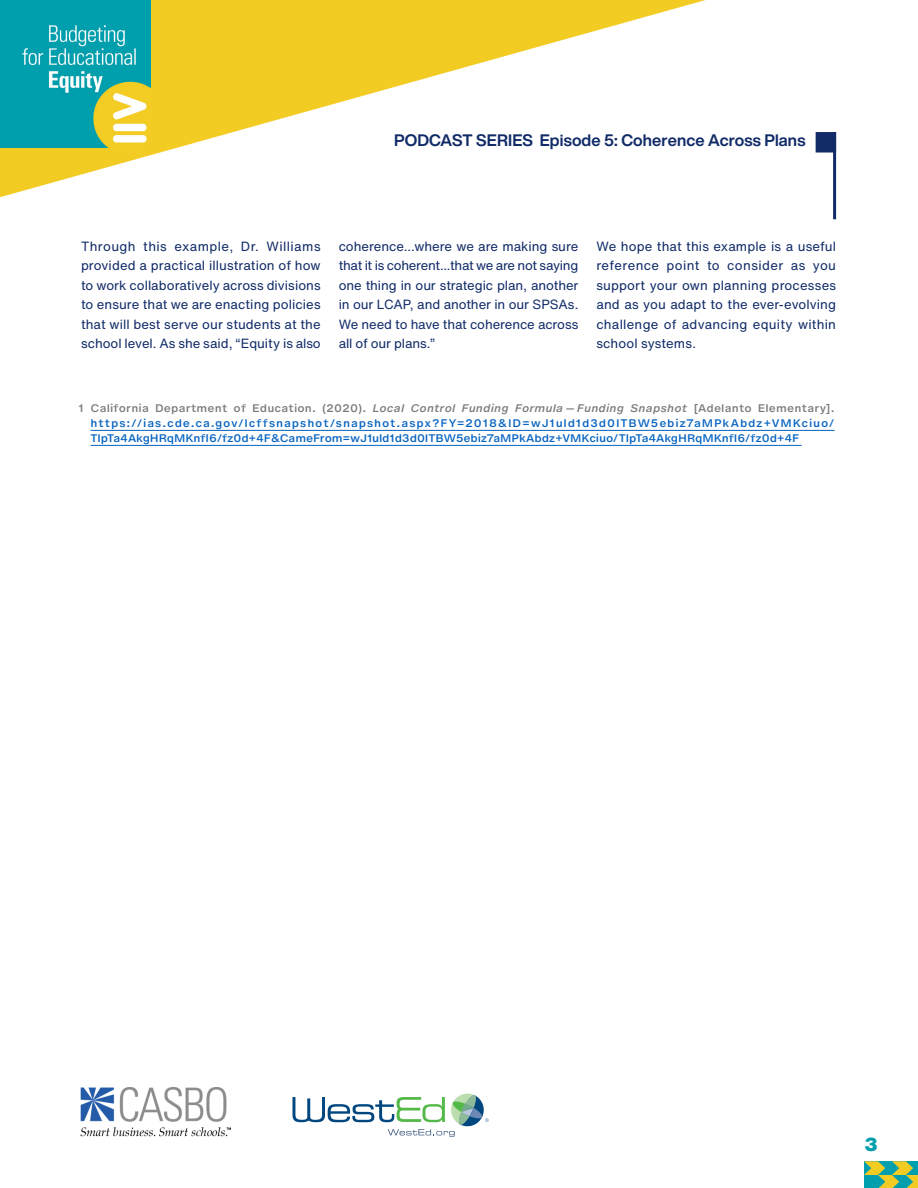
<style>
.page{position:relative;width:918px;height:1188px;background:#fff}
.page>*{position:absolute;margin:0;border:0;box-sizing:border-box;transform-origin:0 0}
.t1{font:800 18px "Helvetica Now Micro";color:#009fad}
.t2{font:700 16.35px "Helvetica Now Display";letter-spacing:.005em;color:#112b68}
.Body{font:13.2px/19.5px "Helvetica Now Text";color:#112b68;text-align:justify}
.Footnote_text{font:500 10.5px/15px "Helvetica Now Micro";letter-spacing:-.015em;color:#0563c1;text-align:justify}
.Footnote_text-2{font:500 10.5px "Helvetica Now Micro";color:#797a7d}
.s1{color:#797a7d}
.s2{font-style:italic;color:#797a7d}
</style>
<div class="page">
<svg style="left:0;top:0;width:837px;height:220px"></svg>
<svg style="left:864px;top:1161px;width:54px;height:27px"></svg>
<div style="left:0;top:0;width:151px;height:148px;background:#009fad"></div>
<img style="left:22px;top:25px;width:129px;height:123px">
<svg style="left:816px;top:132px;width:17px;height:21px"></svg>
<hr style="left:833px;top:132px;width:3px;height:87px;background:#112b68">
<hr style="left:91px;top:430px;width:744px;height:1px;background:#0563c1">
<hr style="left:91px;top:445px;width:711px;height:1px;background:#0563c1">
<svg style="left:292px;top:1094px;width:197px;height:43px"></svg>
<img style="left:80px;top:1088px;width:151px;height:49px">
<p class="t2" style="left:394px;top:129px;width:413px">PODCAST SERIES Episode 5: Coherence Across Plans</p>
<p class="Body" style="left:81px;top:237px;width:241px">Through this example, Dr. Williams provided a practical illustration of how to work collaboratively across divisions to ensure that we are enacting policies that will best serve our students at the school level. As she said, “Equity is also</p>
<p class="Body" style="left:339px;top:237px;width:241px">coherence...where we are making sure that it is coherent...that we are not saying one thing in our strategic plan, another in our LCAP, and another in our SPSAs.<br>We need to have that coherence across all of our plans.”</p>
<p class="Body" style="left:596px;top:237px;width:241px">We hope that this example is a useful reference point to consider as you support your own planning processes and as you adapt to the ever-evolving challenge of advancing equity within school systems.</p>
<p class="Footnote_text-2" style="left:79px;top:400px;width:7px">1</p>
<p class="Footnote_text" style="left:91px;top:401px;width:746px"><span class="s1">California Department of Education. (2020).</span> <span class="s2">Local Control Funding Formula — Funding Snapshot</span> <span class="s1">[Adelanto Elementary]. </span>https://ias.cde.ca.gov/lcffsnapshot/snapshot.aspx?FY=2018&amp;ID=wJ1uld1d3d0ITBW5ebiz7aMPkAbdz+VMKciuo/ TlpTa4AkgHRqMKnfI6/fz0d+4F&amp;CameFrom=wJ1uld1d3d0ITBW5ebiz7aMPkAbdz+VMKciuo/TlpTa4AkgHRqMKnfI6/fz0d+4F</p>
<h1 class="t1" style="left:864px;top:1131px;width:15px">3</h1>
</div>
